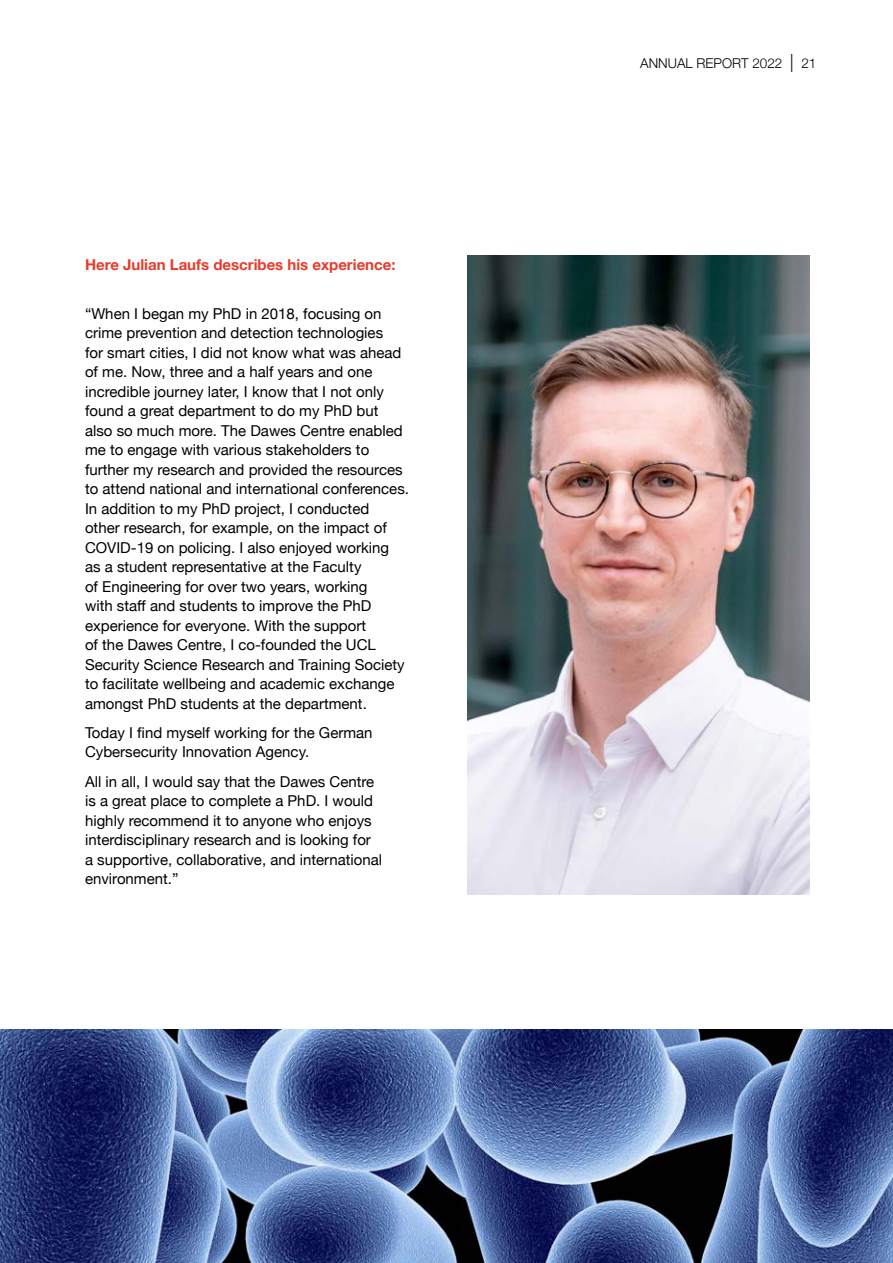
<style>
.page{position:relative;width:893px;height:1263px;background:#fff}
.page>*{position:absolute;margin:0;border:0;box-sizing:border-box;transform-origin:0 0}
.t1{font:15px/19.5px "Helvetica Neue";color:#000}
.t2{font:700 15px "Helvetica Neue";color:#e73b2b}
.t3{font:300 13.5px "Helvetica Neue";color:#000}
.s1{font-size:18px}
</style>
<div class="page">
<img style="left:468px;top:255px;width:341px;height:639px">
<img style="left:0;top:1029px;width:893px;height:234px">
<p class="t2" style="left:85px;top:253px;width:312px">Here Julian Laufs describes his experience:</p>
<p class="t1" style="left:85px;top:304px;width:325px">“When I began my PhD in 2018, focusing on crime prevention and detection technologies<br>for smart cities, I did not know what was ahead of me. Now, three and a half years and one incredible journey later, I know that I not only found a great department to do my PhD but also so much more. The Dawes Centre enabled me to engage with various stakeholders to further my research and provided the resources to attend national and international conferences.<br>In addition to my PhD project, I conducted<br>other research, for example, on the impact of COVID-19 on policing. I also enjoyed working<br>as a student representative at the Faculty<br>of Engineering for over two years, working<br>with staff and students to improve the PhD experience for everyone. With the support<br>of the Dawes Centre, I co-founded the UCL Security Science Research and Training Society to facilitate wellbeing and academic exchange amongst PhD students at the department.</p>
<p class="t1" style="left:85px;top:724px;width:289px">Today I find myself working for the German<br>Cybersecurity Innovation Agency.</p>
<p class="t1" style="left:85px;top:772px;width:299px">All in all, I would say that the Dawes Centre is a great place to complete a PhD. I would highly recommend it to anyone who enjoys interdisciplinary research and is looking for a supportive, collaborative, and international environment.”</p>
<p class="t3" style="left:640px;top:53px;width:178px">ANNUAL REPORT 2022 <span class="s1">|</span> 21</p>
</div>
